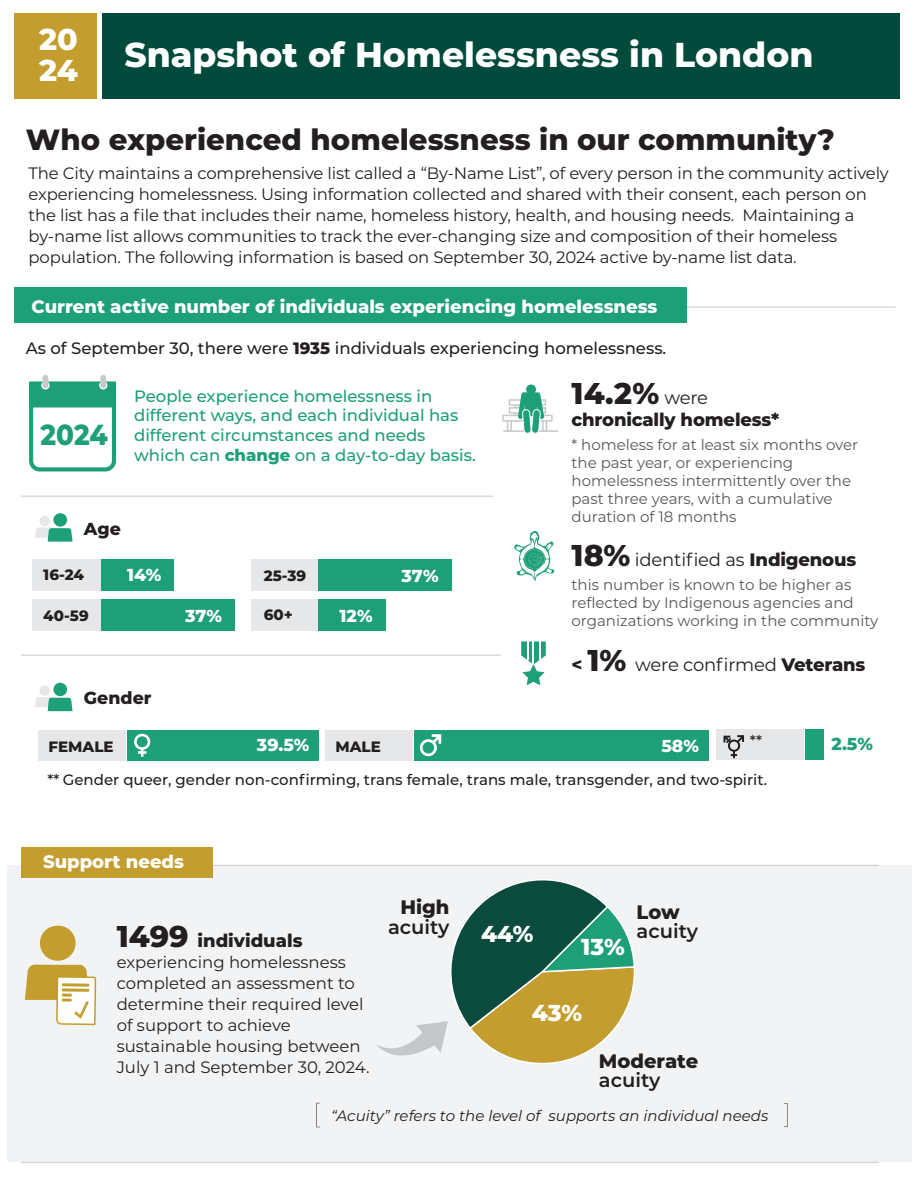
<style>
.page{position:relative;width:918px;height:1188px;background:#fff}
.page>*{position:absolute;margin:0;border:0;box-sizing:border-box;transform-origin:0 0}
.t1{font:800 34.5px "Montserrat";color:#fff}
.t2{font:800 30.15px "Montserrat";color:#fff}
.t3{font:800 30px "Montserrat";color:#231f20}
.t4{font:800 29.1px "Montserrat";color:#231f20}
.t5{font:800 28.95px "Montserrat";color:#1d9f78;scale:.9 1}
.t6{font:800 23.1px "Montserrat";color:#fff}
.t7{font:600 19.5px/19.5px "Montserrat";color:#231f20}
.t8{font:800 19.5px/19.5px "Montserrat";color:#231f20}
.t9{font:800 18px "Montserrat";color:#fff}
.t10{font:18px "Montserrat";letter-spacing:-.01em;color:#231f20}
.t11{font:800 18px "Montserrat";letter-spacing:-.01em;color:#231f20}
.t12{font:800 17.4px "Montserrat";color:#fff}
.t13{font:800 17.4px "Montserrat";color:#231f20}
.t14{font:800 17.4px "Montserrat";color:#1d9f78}
.t15{font:16.5px/21px "Montserrat";letter-spacing:-.01em;color:#231f20}
.t16{font:500 16.5px/19.8px "Montserrat";color:#1d9f78}
.t17{font:500 16.5px "Montserrat";color:#231f20}
.t18{font:15px/18px "Montserrat";color:#57585a}
.t19{font:500 15px "Montserrat";color:#231f20}
.t20{font:italic 15px "Montserrat";color:#231f20}
.t21{font:800 15px "Montserrat";color:#231f20}
.s1{font-weight:800}
.s2{font-weight:400;font-size:18px}
.s3{font-weight:800;font-size:30px}
.s4{font-size:30px}
.s5{font-weight:600}
</style>
<div class="page">
<hr style="left:652px;top:307px;width:244px;height:1px;background:#c7c8ca">
<div style="left:14px;top:288px;width:672px;height:35px;background:#1d9f78"></div>
<div style="left:7px;top:865px;width:904px;height:297px;background:#f2f3f4"></div>
<div style="left:15px;top:13px;width:82px;height:86px;background:#c39d2d"></div>
<div style="left:102px;top:13px;width:798px;height:86px;background:#004a3c"></div>
<hr style="left:21px;top:655px;width:480px;height:1px;background:#c7c8ca">
<hr style="left:21px;top:496px;width:472px;height:1px;background:#c7c8ca">
<hr style="left:21px;top:1162px;width:858px;height:1px;background:#c7c8ca">
<hr style="left:21px;top:865px;width:858px;height:1px;background:#c7c8ca">
<div style="left:21px;top:847px;width:192px;height:31px;background:#c39d2d"></div>
<svg style="left:316px;top:1103px;width:4px;height:24px"></svg>
<svg style="left:784px;top:1103px;width:3px;height:24px"></svg>
<svg style="left:29px;top:408px;width:87px;height:64px"></svg>
<div style="left:29px;top:381px;width:87px;height:27px;background:#1d9f78"></div>
<svg style="left:41px;top:381px;width:9px;height:9px"></svg>
<svg style="left:99px;top:381px;width:8px;height:9px"></svg>
<div style="left:42px;top:375px;width:6px;height:13px;background:#c7c8ca;border-radius:3px"></div>
<div style="left:100px;top:375px;width:6px;height:13px;background:#c7c8ca;border-radius:3px"></div>
<hr style="left:504px;top:430px;width:54px;height:2px;background:#c7c8ca">
<svg style="left:507px;top:422px;width:5px;height:8px"></svg>
<svg style="left:545px;top:422px;width:2px;height:8px"></svg>
<svg style="left:509px;top:399px;width:37px;height:7px"></svg>
<svg style="left:509px;top:407px;width:37px;height:7px"></svg>
<svg style="left:502px;top:415px;width:51px;height:7px"></svg>
<svg style="left:518px;top:384px;width:26px;height:50px"></svg>
<svg style="left:514px;top:531px;width:41px;height:50px"></svg>
<svg style="left:521px;top:641px;width:25px;height:44px"></svg>
<svg style="left:35px;top:513px;width:38px;height:29px"></svg>
<div style="left:33px;top:559px;width:70px;height:31px;background:#e6e7e9"></div>
<div style="left:33px;top:599px;width:70px;height:32px;background:#e6e7e9"></div>
<div style="left:251px;top:559px;width:71px;height:31px;background:#e6e7e9"></div>
<div style="left:251px;top:599px;width:71px;height:32px;background:#e6e7e9"></div>
<div style="left:318px;top:599px;width:67px;height:32px;background:#1d9f78"></div>
<div style="left:101px;top:599px;width:133px;height:32px;background:#1d9f78"></div>
<div style="left:318px;top:560px;width:134px;height:31px;background:#1d9f78"></div>
<div style="left:101px;top:559px;width:73px;height:31px;background:#1d9f78"></div>
<svg style="left:35px;top:683px;width:38px;height:28px"></svg>
<div style="left:805px;top:729px;width:18px;height:31px;background:#1d9f78"></div>
<div style="left:414px;top:730px;width:295px;height:31px;background:#1d9f78"></div>
<div style="left:127px;top:730px;width:192px;height:31px;background:#1d9f78"></div>
<div style="left:38px;top:730px;width:88px;height:31px;background:#e6e7e9"></div>
<div style="left:716px;top:729px;width:88px;height:31px;background:#e6e7e9"></div>
<div style="left:325px;top:730px;width:88px;height:31px;background:#e6e7e9"></div>
<svg style="left:134px;top:734px;width:16px;height:23px"></svg>
<svg style="left:420px;top:734px;width:21px;height:22px"></svg>
<svg style="left:724px;top:735px;width:20px;height:23px"></svg>
<svg style="left:25px;top:925px;width:72px;height:101px"></svg>
<svg style="left:377px;top:879px;width:258px;height:185px"></svg>
<h1 class="t2" style="left:39px;top:17px;width:40px">20</h1>
<h1 class="t2" style="left:39px;top:48px;width:40px">24</h1>
<h1 class="t1" style="left:124px;top:30px;width:690px">Snapshot of Homelessness in London</h1>
<h2 class="t4" style="left:26px;top:118px;width:811px">Who experienced homelessness in our community?</h2>
<p class="t15" style="left:29px;top:163px;width:862px">The City maintains a comprehensive list called a “By-Name List”, of every person in the community actively experiencing homelessness. Using information collected and shared with their consent, each person on the list has a file that includes their name, homeless history, health, and housing needs. Maintaining a by-name list allows communities to track the ever-changing size and composition of their homeless population. The following information is based on September 30, 2024 active by-name list data.</p>
<h3 class="t9" style="left:32px;top:293px;width:627px">Current active number of individuals experiencing homelessness</h3>
<p class="t17" style="left:26px;top:337px;width:642px">As of September 30, there were <span class="s1">1935</span> individuals experiencing homelessness.</p>
<p class="t16" style="left:134px;top:385px;width:343px">People experience homelessness in different ways, and each individual has different circumstances and needs which can <span class="s1">change</span> on a day-to-day basis.</p>
<p class="t3" style="left:572px;top:372px;width:138px">14.2% <span class="s2">were</span></p>
<p class="t11" style="left:572px;top:406px;width:209px">chronically homeless*</p>
<p class="t18" style="left:572px;top:435px;width:288px">* homeless for at least six months over the past year, or experiencing homelessness intermittently over the past three years, with a cumulative duration of 18 months</p>
<p class="t10" style="left:572px;top:547px;width:286px"><span class="s3">18%</span> identified as <span class="s1">Indigenous</span></p>
<p class="t18" style="left:572px;top:575px;width:308px">this number is known to be higher as reflected by Indigenous agencies and organizations working in the community</p>
<p class="t10" style="left:572px;top:652px;width:295px"><span class="s1">&lt;</span> <span class="s3">1%</span> were confirmed <span class="s1">Veterans</span></p>
<p class="t5" style="left:41px;top:413px;width:76px">2024</p>
<h3 class="t13" style="left:84px;top:516px;width:38px">Age</h3>
<p class="t21" style="left:43px;top:564px;width:42px">16-24</p>
<p class="t21" style="left:264px;top:565px;width:44px">25-39</p>
<p class="t21" style="left:43px;top:605px;width:47px">40-59</p>
<p class="t21" style="left:264px;top:604px;width:31px">60+</p>
<p class="t12" style="left:127px;top:562px;width:36px">14%</p>
<p class="t12" style="left:402px;top:563px;width:39px">37%</p>
<p class="t12" style="left:339px;top:603px;width:35px">12%</p>
<p class="t12" style="left:185px;top:603px;width:39px">37%</p>
<h3 class="t13" style="left:84px;top:685px;width:69px">Gender</h3>
<p class="t21" style="left:49px;top:735px;width:67px">FEMALE</p>
<p class="t12" style="left:257px;top:732px;width:54px">39.5%</p>
<p class="t21" style="left:335px;top:735px;width:47px">MALE</p>
<p class="t12" style="left:661px;top:733px;width:39px">58%</p>
<p class="t19" style="left:750px;top:730px;width:14px">**</p>
<p class="t14" style="left:832px;top:731px;width:43px">2.5%</p>
<p class="t19" style="left:47px;top:770px;width:721px">** Gender queer, gender non-confirming, trans female, trans male, transgender, and two-spirit.</p>
<h3 class="t9" style="left:43px;top:849px;width:142px">Support needs</h3>
<p class="t11" style="left:117px;top:928px;width:187px"><span class="s4">1499</span> individuals</p>
<p class="t15" style="left:117px;top:951px;width:254px">experiencing homelessness completed an assessment to determine their required level of support to achieve sustainable housing between<br>July 1 and September 30, 2024.</p>
<p class="t7" style="left:388px;top:897px;width:63px;text-align:right"><span class="s1">High </span>acuity</p>
<p class="t6" style="left:481px;top:917px;width:54px">44%</p>
<p class="t6" style="left:581px;top:930px;width:45px">13%</p>
<p class="t7" style="left:637px;top:901px;width:63px"><span class="s1">Low </span>acuity</p>
<p class="t6" style="left:532px;top:996px;width:52px">43%</p>
<p class="t8" style="left:599px;top:1050px;width:101px">Moderate <span class="s5">acuity</span></p>
<p class="t20" style="left:331px;top:1106px;width:439px">“Acuity” refers to the level of supports an individual needs</p>
</div>
